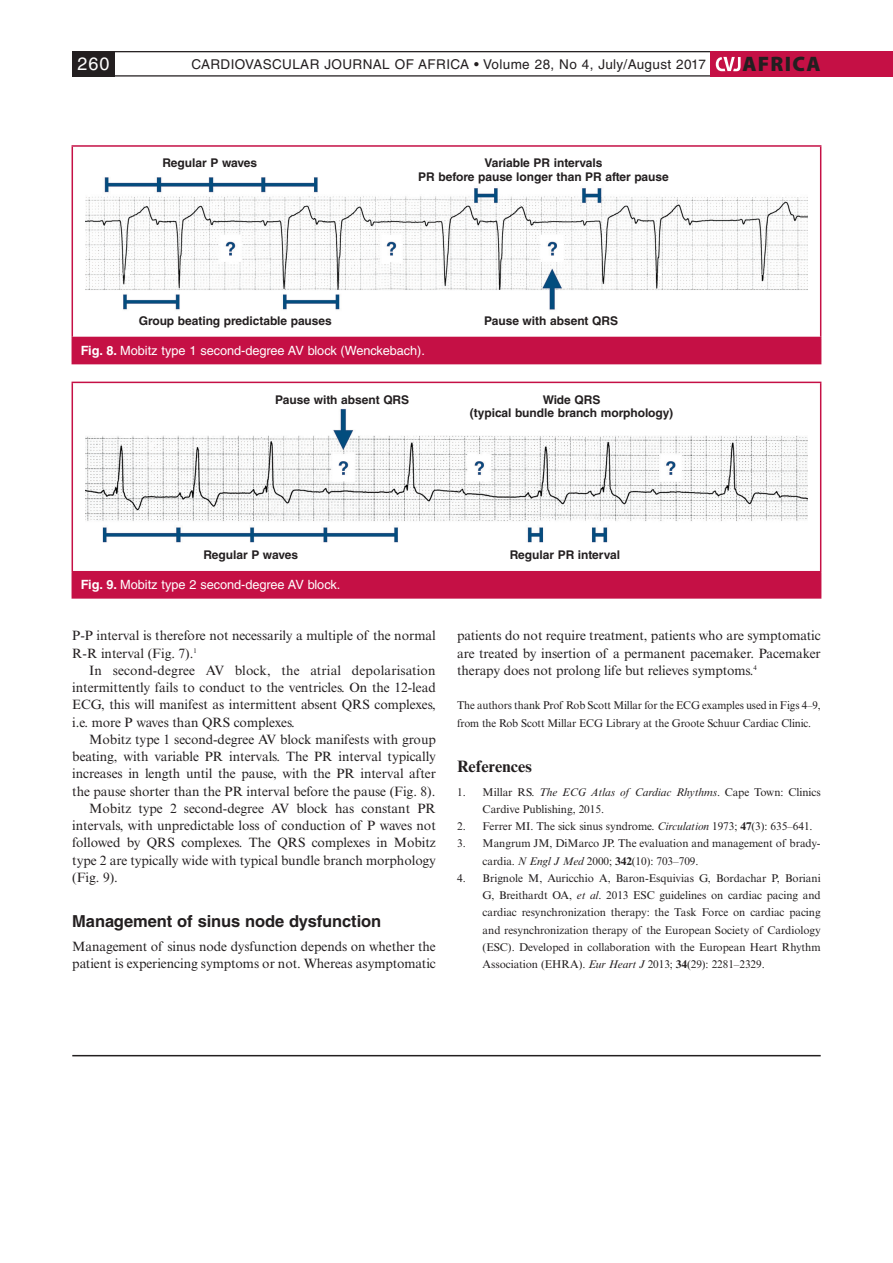
<style>
.page{position:relative;width:893px;height:1263px;background:#fff}
.page>*{position:absolute;margin:0;border:0;box-sizing:border-box;transform-origin:0 0}
.t1{font:900 21px "Myriad Pro";letter-spacing:.06em;color:#231f20}
.t2{font:18px "Helvetica LT Std";color:#fff}
.t3{font:700 16.5px "Helvetica LT Std";letter-spacing:-.005em;color:#231f20}
.t4{font:700 16.5px "Times New Roman MT Std";letter-spacing:.01em;color:#231f20}
.t5{font:13.5px/17.2px "Times New Roman MT Std";letter-spacing:-.005em;color:#231f20}
.t6{font:13.5px "Helvetica LT Std";letter-spacing:.03em;color:#231f20}
.t7{font:12.75px "Helvetica LT Std";letter-spacing:-.005em;color:#fff}
.t8{font:700 12px/13.5px "Helvetica LT Std";letter-spacing:-.005em;color:#231f20;text-align:center}
.t9{font:11.25px/17.2px "Times New Roman MT Std";letter-spacing:-.005em;color:#231f20}
.s1{font-weight:700}
.s2{font-style:italic}
</style>
<div class="page">
<div style="left:72px;top:51px;width:43px;height:26px;background:#231f20"></div>
<hr style="left:72px;top:51px;width:749px;height:1px;background:#231f20">
<hr style="left:72px;top:75px;width:749px;height:2px;background:#231f20">
<div style="left:711px;top:51px;width:182px;height:26px;background:#c51045"></div>
<svg style="left:716px;top:57px;width:25px;height:14px"></svg>
<div style="left:72px;top:337px;width:749px;height:27px;background:#c51045"></div>
<hr style="left:72px;top:145px;width:749px;height:2px;background:#c51045">
<hr style="left:72px;top:147px;width:1px;height:190px;background:#c51045">
<hr style="left:820px;top:147px;width:1px;height:190px;background:#c51045">
<img style="left:85px;top:177px;width:723px;height:133px">
<div style="left:72px;top:572px;width:749px;height:26px;background:#c51045"></div>
<hr style="left:72px;top:597px;width:749px;height:2px;background:#c51045">
<hr style="left:72px;top:382px;width:749px;height:1px;background:#c51045">
<hr style="left:72px;top:383px;width:1px;height:188px;background:#c51045">
<hr style="left:820px;top:383px;width:1px;height:188px;background:#c51045">
<hr style="left:72px;top:571px;width:749px;height:1px;background:#c51045">
<img style="left:85px;top:409px;width:723px;height:134px">
<hr style="left:72px;top:1055px;width:749px;height:1px;background:#231f20">
<hr style="left:892px;top:0;width:1px;height:1263px;background:#091934">
<img style="left:892px;top:6px;width:1px;height:19px">
<svg style="left:892px;top:25px;width:1px;height:260px"></svg>
<p class="t2" style="left:78px;top:53px;width:33px">260</p>
<p class="t6" style="left:191px;top:57px;width:516px">CARDIOVASCULAR JOURNAL OF AFRICA • Volume 28, No 4, July/August 2017</p>
<h1 class="t1" style="left:742px;top:50px;width:80px">AFRICA</h1>
<p class="t8" style="left:163px;top:156px;width:96px">Regular P waves</p>
<p class="t8" style="left:418px;top:156px;width:252px">Variable PR intervals<br>PR before pause longer than PR after pause</p>
<p class="t8" style="left:139px;top:314px;width:195px">Group beating predictable pauses</p>
<p class="t8" style="left:484px;top:314px;width:135px">Pause with absent QRS</p>
<p class="t7" style="left:81px;top:343px;width:346px"><span class="s1">Fig. 8.</span> Mobitz type 1 second-degree AV block (Wenckebach).</p>
<p class="t8" style="left:275px;top:393px;width:135px">Pause with absent QRS</p>
<p class="t8" style="left:470px;top:393px;width:205px">Wide QRS<br>(typical bundle branch morphology)</p>
<p class="t8" style="left:204px;top:548px;width:96px">Regular P waves</p>
<p class="t8" style="left:510px;top:548px;width:112px">Regular PR interval</p>
<p class="t7" style="left:81px;top:577px;width:261px"><span class="s1">Fig. 9.</span> Mobitz type 2 second-degree AV block.</p>
<p class="t5" style="left:72px;top:627px;width:365px">P-P interval is therefore not necessarily a multiple of the normal</p>
<p class="t5" style="left:72px;top:644px;width:126px">R-R interval (Fig. 7).<sup>1</sup></p>
<p class="t5" style="left:89px;top:662px;width:348px">In second-degree AV block, the atrial depolarisation</p>
<p class="t5" style="left:72px;top:679px;width:365px">intermittently fails to conduct to the ventricles. On the 12-lead</p>
<p class="t5" style="left:72px;top:696px;width:365px">ECG, this will manifest as intermittent absent QRS complexes,</p>
<p class="t5" style="left:72px;top:713px;width:224px">i.e. more P waves than QRS complexes.</p>
<p class="t5" style="left:89px;top:731px;width:348px">Mobitz type 1 second-degree AV block manifests with group</p>
<p class="t5" style="left:72px;top:748px;width:365px">beating, with variable PR intervals. The PR interval typically</p>
<p class="t5" style="left:72px;top:765px;width:365px">increases in length until the pause, with the PR interval after</p>
<p class="t5" style="left:72px;top:782px;width:365px">the pause shorter than the PR interval before the pause (Fig. 8).</p>
<p class="t5" style="left:89px;top:800px;width:348px">Mobitz type 2 second-degree AV block has constant PR</p>
<p class="t5" style="left:72px;top:817px;width:365px">intervals, with unpredictable loss of conduction of P waves not</p>
<p class="t5" style="left:72px;top:834px;width:365px">followed by QRS complexes. The QRS complexes in Mobitz</p>
<p class="t5" style="left:72px;top:851px;width:365px">type 2 are typically wide with typical bundle branch morphology</p>
<p class="t5" style="left:72px;top:869px;width:47px">(Fig. 9).</p>
<p class="t3" style="left:72px;top:911px;width:311px">Management of sinus node dysfunction</p>
<p class="t5" style="left:72px;top:938px;width:365px">Management of sinus node dysfunction depends on whether the patient is experiencing symptoms or not. Whereas asymptomatic</p>
<p class="t5" style="left:457px;top:627px;width:365px;text-align:justify">patients do not require treatment, patients who are symptomatic are treated by insertion of a permanent pacemaker. Pacemaker therapy does not prolong life but relieves symptoms.<sup>4</sup></p>
<p class="t9" style="left:457px;top:697px;width:365px">The authors thank Prof Rob Scott Millar for the ECG examples used in Figs 4–9, from the Rob Scott Millar ECG Library at the Groote Schuur Cardiac Clinic.</p>
<p class="t4" style="left:457px;top:756px;width:76px">References</p>
<p class="t9" style="left:483px;top:783px;width:340px;text-indent:-26px">1. Millar RS. <span class="s2">The ECG Atlas of Cardiac Rhythms</span>. Cape Town: Clinics<br>Cardive Publishing, 2015.</p>
<p class="t9" style="left:457px;top:818px;width:357px">2. Ferrer MI. The sick sinus syndrome. <span class="s2">Circulation</span> 1973; <span class="s1">47</span>(3): 635–641.</p>
<p class="t9" style="left:483px;top:835px;width:340px;text-indent:-26px">3. Mangrum JM, DiMarco JP. The evaluation and management of brady&shy;cardia. <span class="s2">N Engl J Med</span> 2000; <span class="s1">342</span>(10): 703–709.</p>
<p class="t9" style="left:483px;top:869px;width:340px;text-align:justify;text-indent:-26px">4. Brignole M, Auricchio A, Baron-Esquivias G, Bordachar P, Boriani G, Breithardt OA, <span class="s2">et al</span>. 2013 ESC guidelines on cardiac pacing and cardiac resynchronization therapy: the Task Force on cardiac pacing and resynchronization therapy of the European Society of Cardiology (ESC). Developed in collaboration with the European Heart Rhythm Association (EHRA). <span class="s2">Eur Heart J</span> 2013; <span class="s1">34</span>(29): 2281–2329.</p>
</div>
